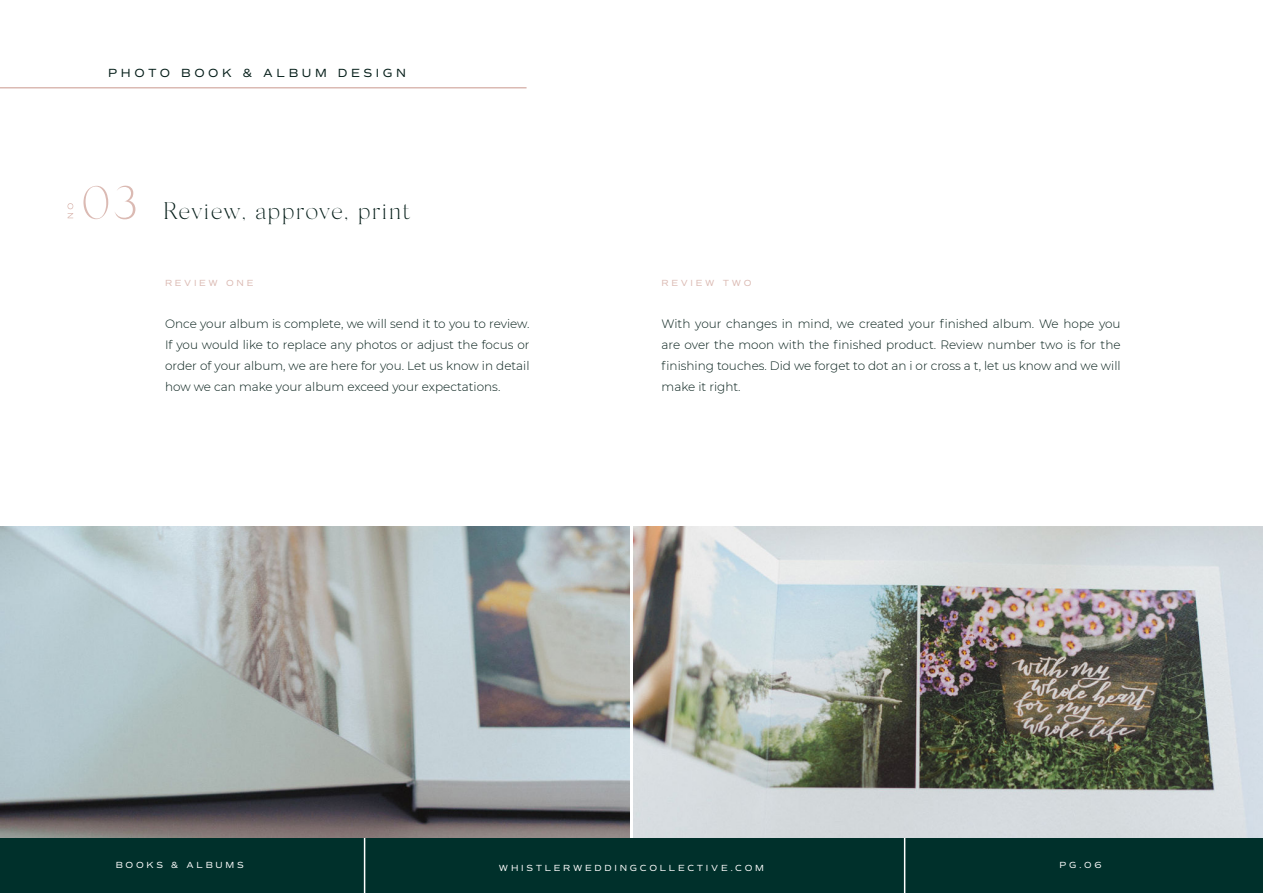
<style>
.page{position:relative;width:1263px;height:893px;background:#fff}
.page>*{position:absolute;margin:0;border:0;box-sizing:border-box;transform-origin:0 0}
.Heading_2{font:200 24px "Silk Serif";letter-spacing:.05em;color:#031c17}
.t1{font:300 12.15px/21px "Montserrat";color:#031c17;text-align:justify}
.Heading_3{font:12px "Commuters Sans";letter-spacing:.3em;color:#031c17}
.Heading_3-2{font:9px "Commuters Sans";letter-spacing:.3em;color:#fff}
.Heading_3-3{font:9px "Commuters Sans";letter-spacing:.3em;color:#dbbab3}
</style>
<div class="page">
<div style="left:1px;top:838px;width:1262px;height:54px;background:#00302b"></div>
<hr style="left:364px;top:837px;width:1px;height:56px;background:#fff">
<hr style="left:904px;top:837px;width:1px;height:56px;background:#fff">
<svg style="left:83px;top:186px;width:25px;height:33px"></svg>
<svg style="left:115px;top:185px;width:20px;height:35px"></svg>
<svg style="left:67px;top:203px;width:6px;height:15px"></svg>
<img style="left:0;top:527px;width:629px;height:310px">
<img style="left:634px;top:527px;width:629px;height:310px">
<hr style="left:0;top:87px;width:526px;height:2px;background:#dbbab3">
<p class="Heading_3" style="left:108px;top:65px;width:300px">PHOTO BOOK &amp; ALBUM DESIGN</p>
<p class="Heading_2" style="left:164px;top:196px;width:248px">Review, approve, print</p>
<p class="Heading_3-3" style="left:165px;top:277px;width:90px">REVIEW ONE</p>
<p class="t1" style="left:165px;top:312px;width:366px">Once your album is complete, we will send it to you to review.<br>If you would like to replace any photos or adjust the focus or order of your album, we are here for you. Let us know in detail how we can make your album exceed your expectations.</p>
<p class="Heading_3-3" style="left:662px;top:277px;width:91px">REVIEW TWO</p>
<p class="t1" style="left:662px;top:312px;width:461px">With your changes in mind, we created your finished album. We hope you are over the moon with the finished product. Review number two is for the finishing touches. Did we forget to dot an i or cross a t, let us know and we will</p>
<p class="t1" style="left:662px;top:375px;width:81px">make it right.</p>
<p class="Heading_3-2" style="left:116px;top:859px;width:130px">BOOKS &amp; ALBUMS</p>
<p class="Heading_3-2" style="left:499px;top:862px;width:267px">WHISTLERWEDDINGCOLLECTIVE.COM</p>
<p class="Heading_3-2" style="left:1059px;top:859px;width:43px">PG.06</p>
</div>
